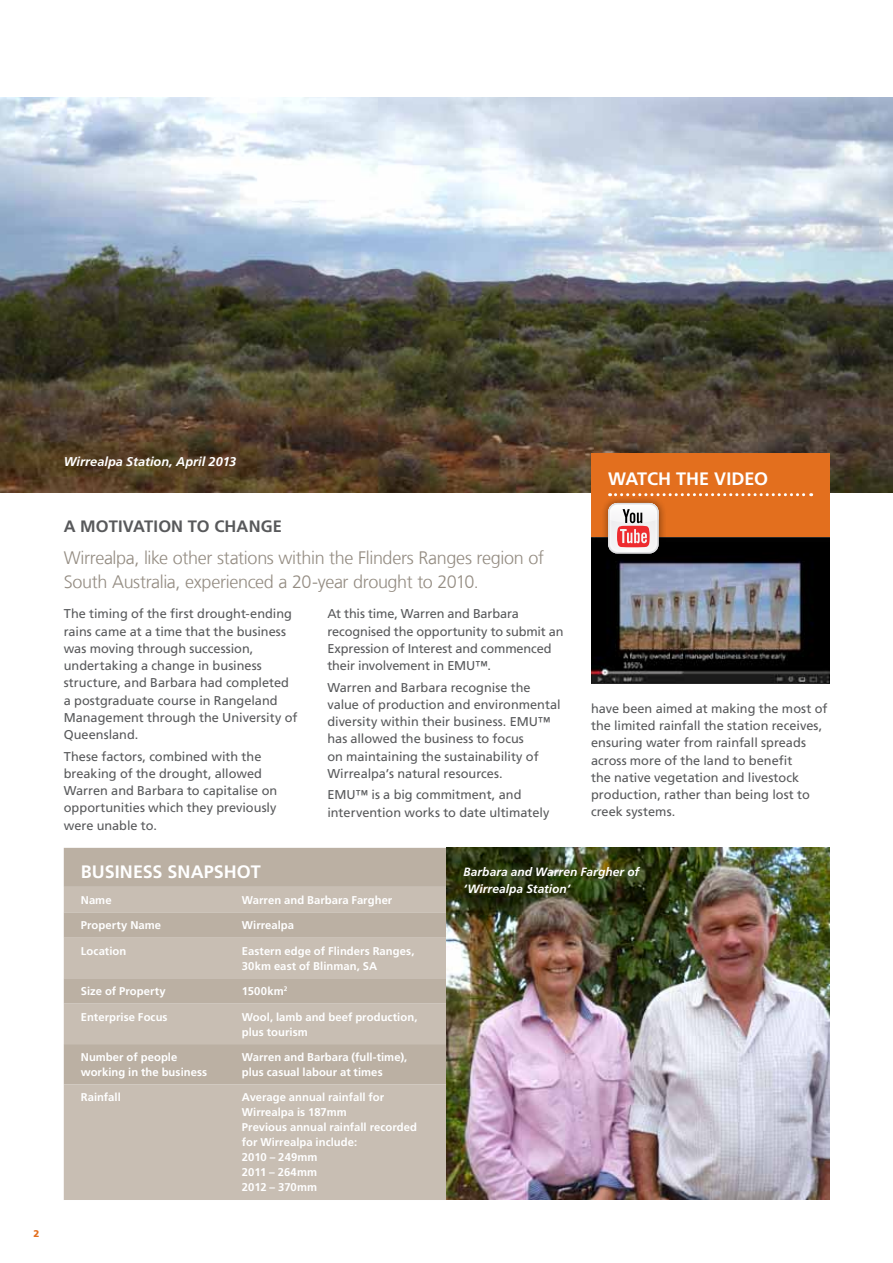
<style>
.page{position:relative;width:893px;height:1263px;background:#fff}
.page>*{position:absolute;margin:0;border:0;box-sizing:border-box;transform-origin:0 0}
.t1{font:300 18px/24px "Frutiger LT Com";letter-spacing:-.02em;color:#948c82}
.t2{font:700 18px "Frutiger LT Com";letter-spacing:.005em;color:#fff}
.t3{font:700 16.5px "Frutiger LT Com";letter-spacing:.01em;color:#58595b}
.t4{font:12.75px/17.2px "Frutiger LT Com";color:#58595b}
.t5{font:italic 700 12.75px "Frutiger";color:#fff}
.t6{font:italic 700 12px/17.2px "Frutiger";letter-spacing:.005em;color:#fff}
.t7{font:700 11.25px/15px "Frutiger LT Com";letter-spacing:.005em;color:#fff}
.t8{font:900 9.75px "Frutiger";color:#e36f1e}
</style>
<div class="page">
<img style="left:0;top:98px;width:893px;height:394px">
<div style="left:64px;top:848px;width:382px;height:39px;background:#bbb0a3"></div>
<svg style="left:64px;top:887px;width:382px;height:313px;background:#c4baae"></svg>
<div style="left:591px;top:453px;width:238px;height:227px;background:#e36f1e"></div>
<img style="left:591px;top:537px;width:238px;height:146px">
<div style="left:600px;top:495px;width:67px;height:67px;background:#000;opacity:.49"></div>
<svg style="left:608px;top:503px;width:51px;height:50px;background:#e2babb"></svg>
<svg style="left:610px;top:493px;width:202px;height:3px"></svg>
<img style="left:446px;top:848px;width:383px;height:351px">
<p class="t8" style="left:33px;top:1227px;width:7px">2</p>
<p class="t5" style="left:64px;top:454px;width:174px">Wirrealpa Station, April 2013</p>
<p class="t3" style="left:64px;top:516px;width:220px">A motivation to change</p>
<h1 class="t1" style="left:64px;top:546px;width:482px">Wirrealpa, like other stations within the Flinders Ranges region of<br>South Australia, experienced a 20-year drought to 2010.</h1>
<p class="t4" style="left:64px;top:605px;width:235px">The timing of the first drought-ending rains came at a time that the business was moving through succession, undertaking a change in business structure, and Barbara had completed a postgraduate course in Rangeland Management through the University of Queensland.</p>
<p class="t4" style="left:64px;top:747px;width:215px">These factors, combined with the breaking of the drought, allowed<br>Warren and Barbara to capitalise on opportunities which they previously were unable to.</p>
<p class="t4" style="left:327px;top:605px;width:238px">At this time, Warren and Barbara recognised the opportunity to submit an Expression of Interest and commenced their involvement in EMU™.</p>
<p class="t4" style="left:327px;top:678px;width:235px">Warren and Barbara recognise the value of production and environmental diversity within their business. EMU™ has allowed the business to focus<br>on maintaining the sustainability of Wirrealpa’s natural resources.</p>
<p class="t4" style="left:327px;top:786px;width:223px">EMU™ is a big commitment, and intervention works to date ultimately</p>
<h1 class="t2" style="left:608px;top:468px;width:162px">Watch the video</h1>
<p class="t4" style="left:591px;top:700px;width:238px">have been aimed at making the most of the limited rainfall the station receives, ensuring water from rainfall spreads across more of the land to benefit<br>the native vegetation and livestock production, rather than being lost to creek systems.</p>
<h1 class="t2" style="left:81px;top:861px;width:181px">Business SnapShot</h1>
<p class="t7" style="left:81px;top:892px;width:32px">Name</p>
<p class="t7" style="left:242px;top:892px;width:152px">Warren and Barbara Fargher</p>
<p class="t7" style="left:81px;top:918px;width:82px">Property Name</p>
<p class="t7" style="left:242px;top:918px;width:54px">Wirrealpa</p>
<p class="t7" style="left:81px;top:943px;width:47px">Location</p>
<p class="t7" style="left:242px;top:943px;width:174px">Eastern edge of Flinders Ranges,<br>30km east of Blinman, SA</p>
<p class="t7" style="left:81px;top:984px;width:87px">Size of Property</p>
<p class="t7" style="left:242px;top:984px;width:47px">1500km<sup>2</sup></p>
<p class="t7" style="left:81px;top:1009px;width:88px">Enterprise Focus</p>
<p class="t7" style="left:242px;top:1009px;width:177px">Wool, lamb and beef production, plus tourism</p>
<p class="t7" style="left:81px;top:1050px;width:128px">Number of people working in the business</p>
<p class="t7" style="left:242px;top:1050px;width:167px">Warren and Barbara (full-time), plus casual labour at times</p>
<p class="t7" style="left:81px;top:1090px;width:42px">Rainfall</p>
<p class="t7" style="left:242px;top:1090px;width:177px">Average annual rainfall for<br>Wirrealpa is 187mm<br>Previous annual rainfall recorded for Wirrealpa include:<br>2010 – 249mm<br>2011 – 264mm<br>2012 – 370mm</p>
<p class="t6" style="left:463px;top:863px;width:177px">Barbara and Warren Fargher of ‘Wirrealpa Station’</p>
</div>
